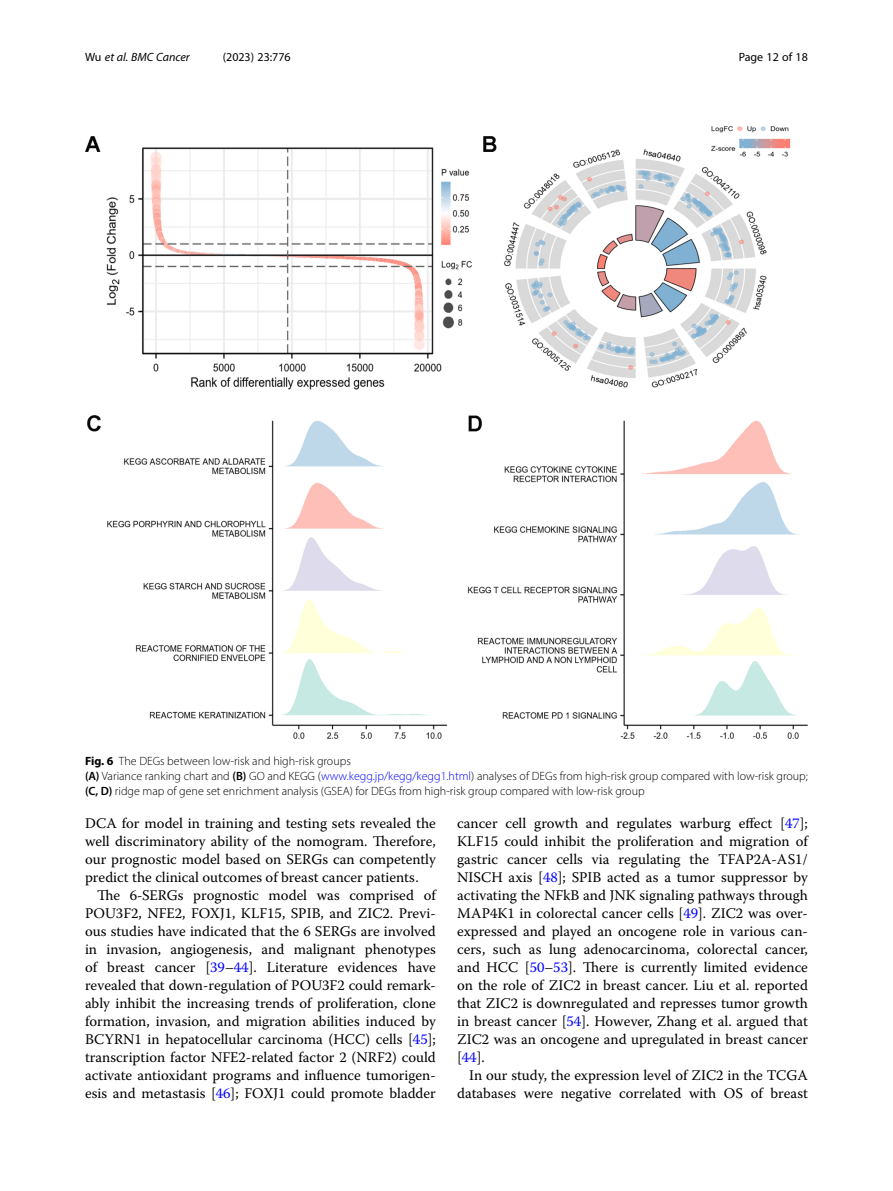
<style>
.page{position:relative;width:893px;height:1191px;background:#fff}
.page>*{position:absolute;margin:0;border:0;box-sizing:border-box;transform-origin:0 0}
.Body_Text_Indent{font:14.7px/18px "Warnock Pro";color:#000;text-align:justify}
.Figure_Caption{font:300 12px/15px "Myriad Pro";color:#000}
.t1{font:12px "Myriad Pro";color:#000}
.t2{font:italic 12px "Myriad Pro";color:#000}
.s1{font-style:normal}
.s2{font-weight:700}
.s3{font-weight:600}
.s4{color:#00f}
</style>
<div class="page">
<img style="left:85px;top:126px;width:723px;height:612px">
<p class="t2" style="left:85px;top:50px;width:106px"><span class="s1">Wu</span> et al. BMC Cancer</p>
<p class="t1" style="left:223px;top:50px;width:70px">(2023) 23:776</p>
<p class="t1" style="left:739px;top:50px;width:71px">Page 12 of 18</p>
<p class="Figure_Caption" style="left:85px;top:753px;width:267px"><span class="s2">Fig. 6</span> The DEGs between low-risk and high-risk groups</p>
<p class="Figure_Caption" style="left:85px;top:768px;width:724px"><span class="s3">(A)</span> Variance ranking chart and <span class="s3">(B)</span> GO and KEGG (<span class="s4">www.kegg.jp/kegg/kegg1.html</span>) analyses of DEGs from high-risk group compared with low-risk group; <span class="s3">(C, D)</span> ridge map of gene set enrichment analysis (GSEA) for DEGs from high-risk group compared with low-risk group</p>
<p class="Body_Text_Indent" style="left:85px;top:814px;width:352px">DCA for model in training and testing sets revealed the well discriminatory ability of the nomogram. Therefore, our prognostic model based on SERGs can competently predict the clinical outcomes of breast cancer patients.</p>
<p class="Body_Text_Indent" style="left:85px;top:886px;width:352px;text-indent:12px">The 6-SERGs prognostic model was comprised of POU3F2, NFE2, FOXJ1, KLF15, SPIB, and ZIC2. Previ&shy;ous studies have indicated that the 6 SERGs are involved in invasion, angiogenesis, and malignant phenotypes of breast cancer [<span class="s4">39</span>–<span class="s4">44</span>]. Literature evidences have revealed that down-regulation of POU3F2 could remark&shy;ably inhibit the increasing trends of proliferation, clone formation, invasion, and migration abilities induced by BCYRN1 in hepatocellular carcinoma (HCC) cells [<span class="s4">45</span>]; transcription factor NFE2-related factor 2 (NRF2) could activate antioxidant programs and influence tumorigen&shy;esis and metastasis [<span class="s4">46</span>]; FOXJ1 could promote bladder</p>
<p class="Body_Text_Indent" style="left:457px;top:814px;width:352px">cancer cell growth and regulates warburg effect [<span class="s4">47</span>]; KLF15 could inhibit the proliferation and migration of gastric cancer cells via regulating the TFAP2A-AS1/ NISCH axis [<span class="s4">48</span>]; SPIB acted as a tumor suppressor by activating the NFkB and JNK signaling pathways through MAP4K1 in colorectal cancer cells [<span class="s4">49</span>]. ZIC2 was over&shy;expressed and played an oncogene role in various can&shy;cers, such as lung adenocarcinoma, colorectal cancer, and HCC [<span class="s4">50</span>–<span class="s4">53</span>]. There is currently limited evidence on the role of ZIC2 in breast cancer. Liu et al. reported that ZIC2 is downregulated and represses tumor growth in breast cancer [<span class="s4">54</span>]. However, Zhang et al. argued that ZIC2 was an oncogene and upregulated in breast cancer [<span class="s4">44</span>].</p>
<p class="Body_Text_Indent" style="left:457px;top:1066px;width:352px;text-align:right">In our study, the expression level of ZIC2 in the TCGA databases were negative correlated with OS of breast</p>
</div>
